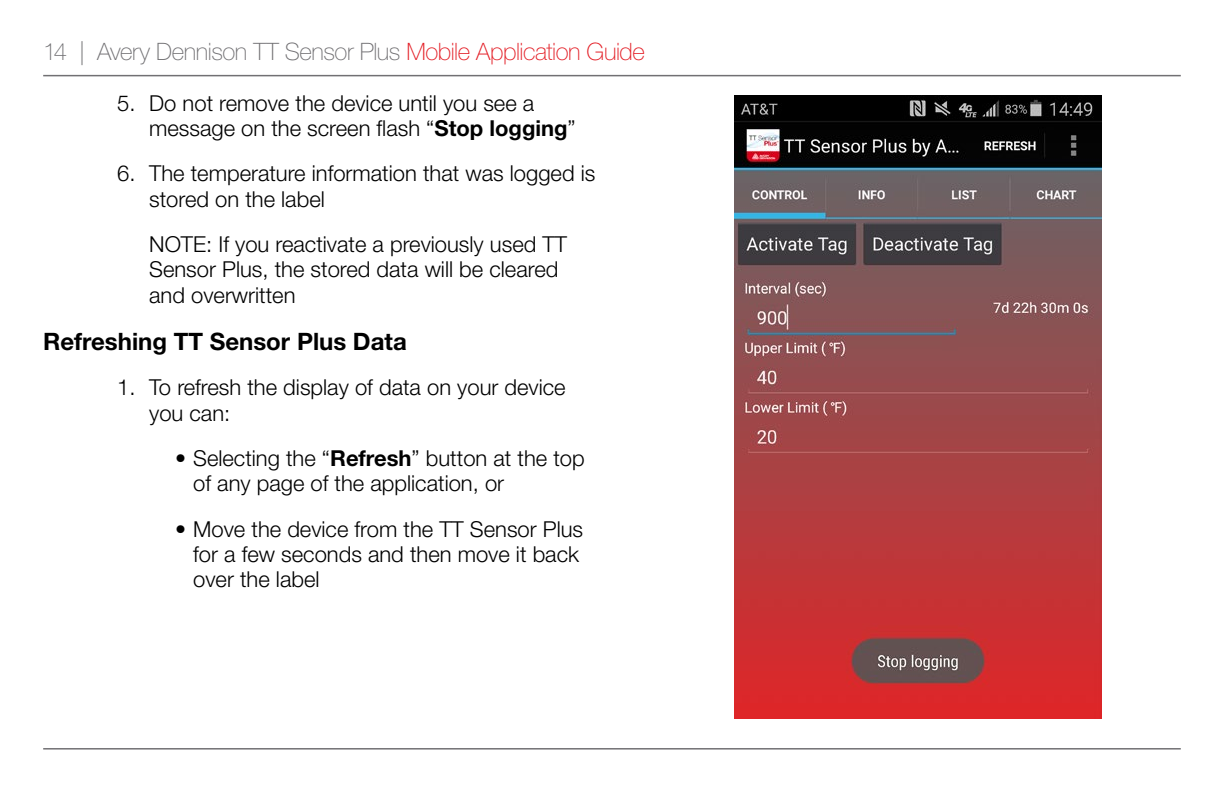
<style>
.page{position:relative;width:1224px;height:792px;background:#fff}
.page>*{position:absolute;margin:0;border:0;box-sizing:border-box;transform-origin:0 0}
.t1{font:100 24px "Helvetica Neue LT Std";letter-spacing:-.02em;color:#717073}
.t2{font:700 24px "Helvetica Neue LT Std";color:#000}
.t3{font:300 22px/25.4px "Helvetica Neue LT Std";color:#000}
.s1{color:#e31b23}
.s2{font-weight:700}
</style>
<div class="page">
<hr style="left:43px;top:748px;width:1138px;height:2px;background:#717073">
<hr style="left:43px;top:75px;width:1138px;height:1px;background:#717073">
<img style="left:734px;top:95px;width:368px;height:624px">
<p class="t1" style="left:43px;top:38px;width:603px">14 | Avery Dennison TT Sensor Plus <span class="s1">Mobile Application Guide</span></p>
<p class="t3" style="left:149px;top:90px;width:428px;text-indent:-32px">5. Do not remove the device until you see a message on the screen flash “<span class="s2">Stop logging</span>”</p>
<p class="t3" style="left:149px;top:160px;width:448px;text-indent:-32px">6. The temperature information that was logged is stored on the label</p>
<p class="t3" style="left:149px;top:231px;width:419px">NOTE: If you reactivate a previously used TT<br>Sensor Plus, the stored data will be cleared and overwritten</p>
<p class="t2" style="left:43px;top:327px;width:365px">Refreshing TT Sensor Plus Data</p>
<p class="t3" style="left:149px;top:375px;width:418px;text-indent:-32px">1. To refresh the display of data on your device you can:</p>
<p class="t3" style="left:193px;top:445px;width:393px;text-indent:-18px">• Selecting the “<span class="s2">Refresh</span>” button at the top of any page of the application, or</p>
<p class="t3" style="left:193px;top:516px;width:392px;text-indent:-18px">• Move the device from the TT Sensor Plus for a few seconds and then move it back over the label</p>
</div>
